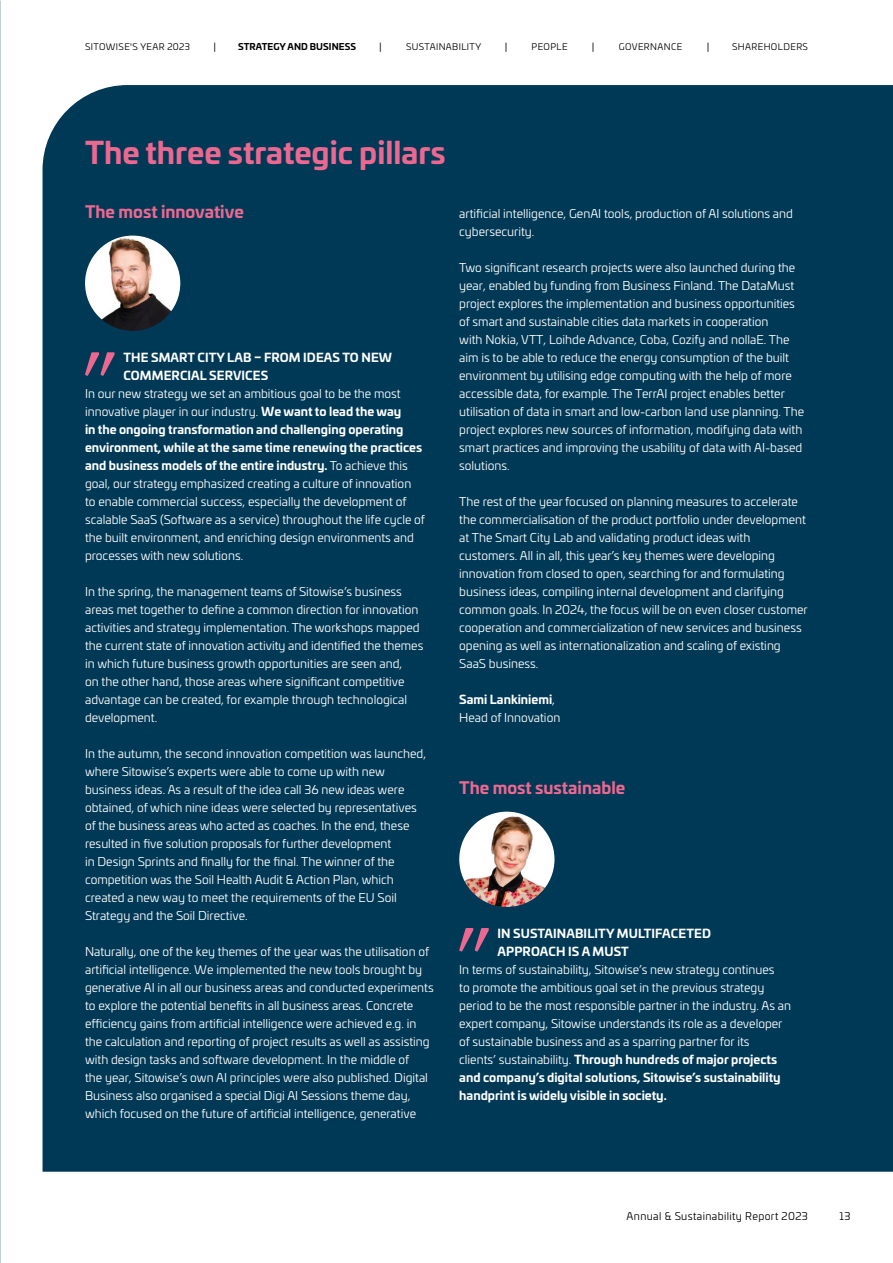
<style>
.page{position:relative;width:893px;height:1263px;background:#fff}
.page>*{position:absolute;margin:0;border:0;box-sizing:border-box;transform-origin:0 0}
.t1{font:700 30px "Univia Pro";color:#ed6890}
.t2{font:700 16.5px "Univia Pro";color:#ed6890}
.t3{font:12px/18px "Univia Pro";color:#fff}
.t4{font:700 12px/18px "Univia Pro";letter-spacing:.01em;color:#fff}
.t5{font:10.5px "Univia Pro";letter-spacing:.035em;color:#000}
.t6{font:9px "Univia Pro";letter-spacing:.045em;color:#000}
.t7{font:700 9px "Univia Pro";letter-spacing:.01em;color:#000}
.s1{font-weight:700}
</style>
<div class="page">
<div style="left:43px;top:85px;width:850px;height:1087px;background:#003956"></div>
<img style="left:0;top:668px;width:1px;height:595px">
<img style="left:459px;top:812px;width:95px;height:95px;border-radius:48px">
<img style="left:85px;top:236px;width:95px;height:95px;border-radius:48px">
<svg style="left:85px;top:352px;width:30px;height:24px"></svg>
<svg style="left:459px;top:928px;width:30px;height:24px"></svg>
<p class="t6" style="left:85px;top:40px;width:106px">SITOWISE'S YEAR 2023</p>
<p class="t5" style="left:213px;top:39px;width:4px">|</p>
<p class="t7" style="left:238px;top:39px;width:119px">STRATEGY AND BUSINESS</p>
<p class="t5" style="left:379px;top:39px;width:4px">|</p>
<p class="t6" style="left:406px;top:40px;width:77px">SUSTAINABILITY</p>
<p class="t5" style="left:505px;top:39px;width:4px">|</p>
<p class="t6" style="left:532px;top:40px;width:37px">PEOPLE</p>
<p class="t5" style="left:592px;top:39px;width:4px">|</p>
<p class="t6" style="left:619px;top:40px;width:65px">GOVERNANCE</p>
<p class="t5" style="left:707px;top:39px;width:4px">|</p>
<p class="t6" style="left:732px;top:40px;width:77px">SHAREHOLDERS</p>
<h1 class="t1" style="left:85px;top:128px;width:362px">The three strategic pillars</h1>
<h2 class="t2" style="left:85px;top:198px;width:160px">The most innovative</h2>
<p class="t4" style="left:123px;top:347px;width:270px">THE SMART CITY LAB – FROM IDEAS TO NEW<br>COMMERCIAL SERVICES</p>
<p class="t3" style="left:85px;top:384px;width:342px">In our new strategy we set an ambitious goal to be the most innovative player in our industry. <span class="s1">We want to lead the way<br>in the ongoing transformation and challenging operating environment, while at the same time renewing the practices and business models of the entire industry.</span> To achieve this goal, our strategy emphasized creating a culture of innovation<br>to enable commercial success, especially the development of scalable SaaS (Software as a service) throughout the life cycle of the built environment, and enriching design environments and processes with new solutions.</p>
<p class="t3" style="left:85px;top:582px;width:340px">In the spring, the management teams of Sitowise’s business areas met together to define a common direction for innovation activities and strategy implementation. The workshops mapped the current state of innovation activity and identified the themes in which future business growth opportunities are seen and,<br>on the other hand, those areas where significant competitive advantage can be created, for example through technological development.</p>
<p class="t3" style="left:85px;top:744px;width:343px">In the autumn, the second innovation competition was launched, where Sitowise’s experts were able to come up with new business ideas. As a result of the idea call 36 new ideas were obtained, of which nine ideas were selected by representatives of the business areas who acted as coaches. In the end, these resulted in five solution proposals for further development<br>in Design Sprints and finally for the final. The winner of the competition was the Soil Health Audit &amp; Action Plan, which created a new way to meet the requirements of the EU Soil Strategy and the Soil Directive.</p>
<p class="t3" style="left:85px;top:942px;width:350px">Naturally, one of the key themes of the year was the utilisation of artificial intelligence. We implemented the new tools brought by generative AI in all our business areas and conducted experiments to explore the potential benefits in all business areas. Concrete efficiency gains from artificial intelligence were achieved e.g. in the calculation and reporting of project results as well as assisting with design tasks and software development. In the middle of<br>the year, Sitowise’s own AI principles were also published. Digital Business also organised a special Digi AI Sessions theme day, which focused on the future of artificial intelligence, generative</p>
<p class="t3" style="left:459px;top:204px;width:335px">artificial intelligence, GenAI tools, production of AI solutions and cybersecurity.</p>
<p class="t3" style="left:459px;top:258px;width:346px">Two significant research projects were also launched during the year, enabled by funding from Business Finland. The DataMust project explores the implementation and business opportunities of smart and sustainable cities data markets in cooperation<br>with Nokia, VTT, Loihde Advance, Coba, Cozify and nollaE. The aim is to be able to reduce the energy consumption of the built environment by utilising edge computing with the help of more accessible data, for example. The TerrAI project enables better utilisation of data in smart and low-carbon land use planning. The project explores new sources of information, modifying data with smart practices and improving the usability of data with AI-based solutions.</p>
<p class="t3" style="left:459px;top:492px;width:350px">The rest of the year focused on planning measures to accelerate the commercialisation of the product portfolio under development at The Smart City Lab and validating product ideas with customers. All in all, this year’s key themes were developing innovation from closed to open, searching for and formulating business ideas, compiling internal development and clarifying common goals. In 2024, the focus will be on even closer customer cooperation and commercialization of new services and business opening as well as internationalization and scaling of existing SaaS business.</p>
<p class="t3" style="left:459px;top:690px;width:103px"><span class="s1">Sami Lankiniemi</span>,<br>Head of Innovation</p>
<h2 class="t2" style="left:459px;top:774px;width:167px">The most sustainable</h2>
<p class="t4" style="left:498px;top:923px;width:215px">IN SUSTAINABILITY MULTIFACETED<br>APPROACH IS A MUST</p>
<p class="t3" style="left:459px;top:960px;width:333px">In terms of sustainability, Sitowise’s new strategy continues<br>to promote the ambitious goal set in the previous strategy period to be the most responsible partner in the industry. As an expert company, Sitowise understands its role as a developer of sustainable business and as a sparring partner for its<br>clients’ sustainability. <span class="s1">Through hundreds of major projects and company’s digital solutions, Sitowise’s sustainability handprint is widely visible in society.</span></p>
<p class="t5" style="left:627px;top:1209px;width:183px">Annual &amp; Sustainability Report 2023</p>
<p class="t5" style="left:840px;top:1209px;width:12px">13</p>
</div>
